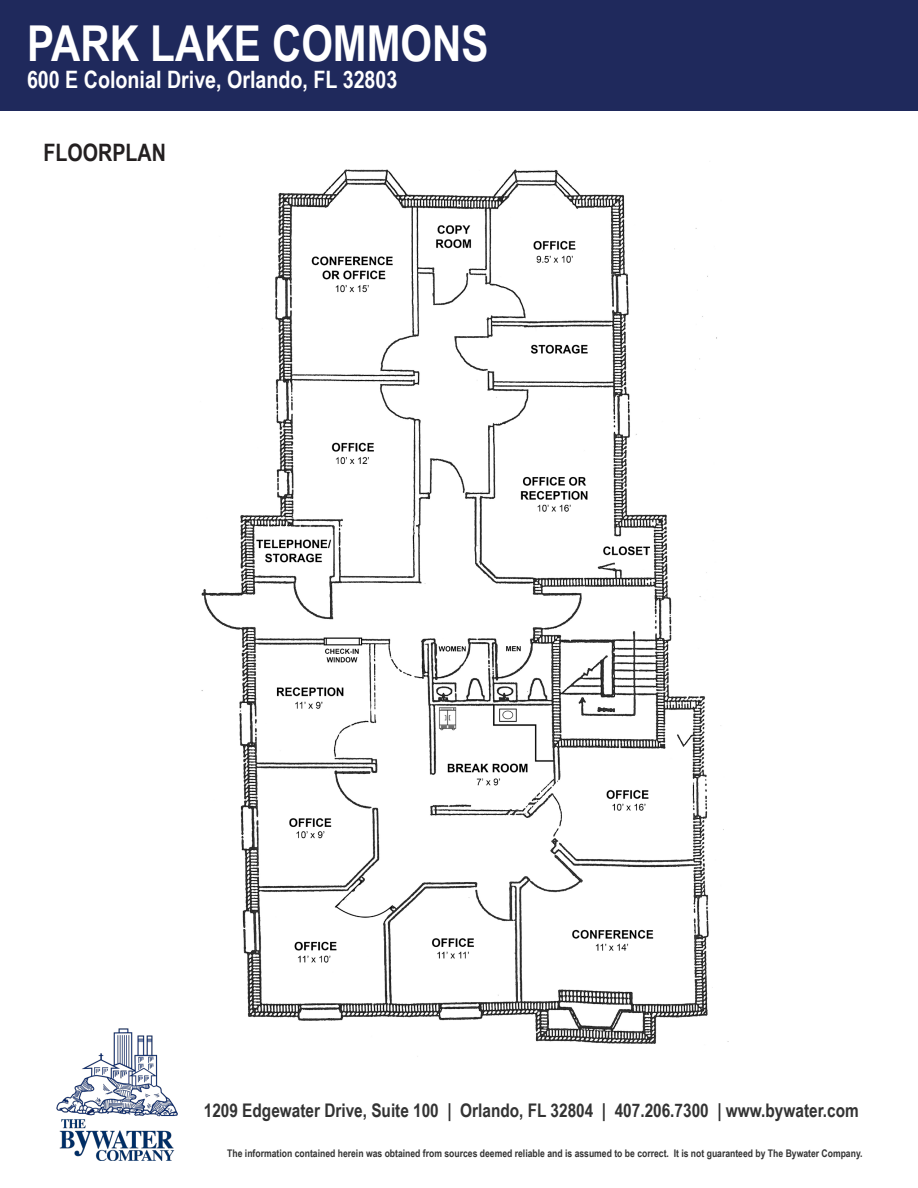
<style>
.page{position:relative;width:918px;height:1188px;background:#fff}
.page>*{position:absolute;margin:0;border:0;box-sizing:border-box;transform-origin:0 0}
.t1{font:700 49.5px "Arial Narrow";color:#fff}
.t2{font:700 24px "Arial Narrow";color:#fff}
.t3{font:700 24px "Arial Narrow";color:#231f20}
.t4{font:700 18.75px "Arial Narrow";color:#333}
.t5{font:700 10.5px "Arial Narrow";color:#333}
</style>
<div class="page">
<div style="left:1px;top:0;width:917px;height:110px;background:#1f295c"></div>
<img style="left:57px;top:1028px;width:121px;height:132px">
<img style="left:201px;top:169px;width:528px;height:888px">
<p class="t1" style="left:27px;top:6px;width:463px">PARK LAKE COMMONS</p>
<p class="t2" style="left:27px;top:61px;width:372px">600 E Colonial Drive, Orlando, FL 32803</p>
<p class="t3" style="left:44px;top:135px;width:124px">FLOORPLAN</p>
<p class="t4" style="left:204px;top:1096px;width:656px">1209 Edgewater Drive, Suite 100 | Orlando, FL 32804 | 407.206.7300 | www.bywater.com</p>
<p class="t5" style="left:227px;top:1146px;width:637px">The information contained herein was obtained from sources deemed reliable and is assumed to be correct. It is not guaranteed by The Bywater Company.</p>
</div>
